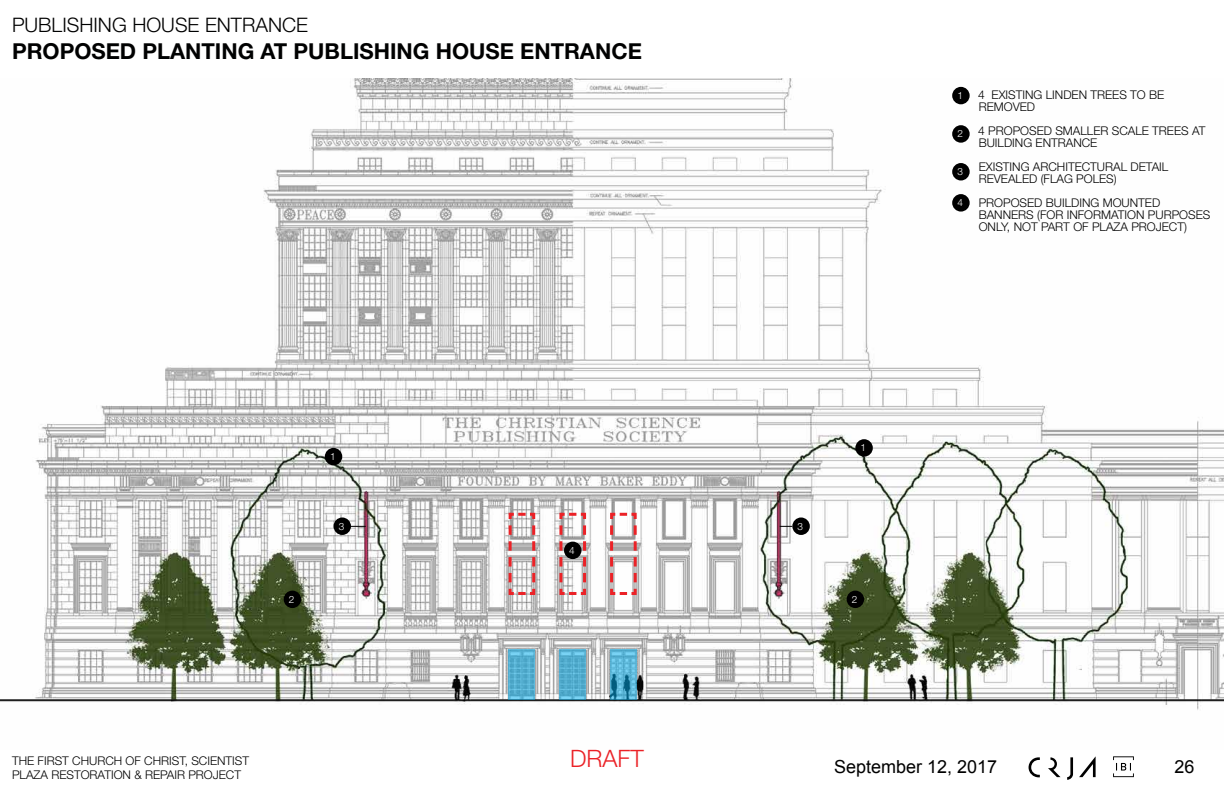
<style>
.page{position:relative;width:1224px;height:792px;background:#fff}
.page>*{position:absolute;margin:0;border:0;box-sizing:border-box;transform-origin:0 0}
.t1{font:300 24px "Helvetica Neue LT Std";color:#eb2227}
.t2{font:700 22px "Helvetica Neue LT Std";color:#000101}
.t3{font:300 20px "Helvetica Neue LT Std";color:#000101}
.t4{font:18px "Arial";color:#000}
.t5{font:300 12px/12px "Helvetica Neue LT Std";color:#000}
.t6{font:300 10px "Helvetica Neue LT Std";color:#fff}
</style>
<div class="page">
<img style="left:0;top:79px;width:1224px;height:631px">
<svg style="left:507px;top:511px;width:30px;height:86px"></svg>
<svg style="left:558px;top:511px;width:30px;height:86px"></svg>
<svg style="left:609px;top:511px;width:29px;height:86px"></svg>
<svg style="left:1029px;top:757px;width:11px;height:20px"></svg>
<svg style="left:1079px;top:756px;width:17px;height:21px"></svg>
<svg style="left:1067px;top:757px;width:6px;height:23px"></svg>
<svg style="left:1048px;top:757px;width:13px;height:20px"></svg>
<svg style="left:1113px;top:756px;width:21px;height:21px"></svg>
<div style="left:952px;top:87px;width:18px;height:17px;background:#000;border-radius:50%"></div>
<div style="left:855px;top:439px;width:18px;height:18px;background:#000;border-radius:50%"></div>
<div style="left:325px;top:448px;width:17px;height:17px;background:#000;border-radius:50%"></div>
<div style="left:952px;top:125px;width:18px;height:18px;background:#000;border-radius:50%"></div>
<div style="left:847px;top:591px;width:17px;height:17px;background:#000;border-radius:50%"></div>
<div style="left:284px;top:591px;width:17px;height:17px;background:#000;border-radius:50%"></div>
<div style="left:952px;top:163px;width:18px;height:17px;background:#000;border-radius:50%"></div>
<div style="left:792px;top:517px;width:18px;height:18px;background:#000;border-radius:50%"></div>
<div style="left:772px;top:515px;width:28px;height:23px;background:#fff200;opacity:.16"></div>
<svg style="left:780px;top:526px;width:12px;height:1px"></svg>
<div style="left:334px;top:517px;width:17px;height:18px;background:#000;border-radius:50%"></div>
<div style="left:342px;top:515px;width:31px;height:23px;background:#fff200;opacity:.16"></div>
<svg style="left:350px;top:526px;width:16px;height:1px"></svg>
<div style="left:952px;top:194px;width:18px;height:18px;background:#000;border-radius:50%"></div>
<div style="left:564px;top:542px;width:17px;height:17px;background:#000;border-radius:50%"></div>
<svg style="left:509px;top:650px;width:26px;height:50px"></svg>
<svg style="left:559px;top:650px;width:27px;height:50px"></svg>
<svg style="left:610px;top:650px;width:27px;height:50px"></svg>
<h3 class="t3" style="left:12px;top:13px;width:298px">PUBLISHING HOUSE ENTRANCE</h3>
<h2 class="t2" style="left:12px;top:37px;width:631px">PROPOSED PLANTING AT PUBLISHING HOUSE ENTRANCE</h2>
<p class="t6" style="left:330px;top:450px;width:7px">1</p>
<p class="t6" style="left:339px;top:520px;width:7px">3</p>
<p class="t6" style="left:798px;top:520px;width:7px">3</p>
<p class="t6" style="left:569px;top:544px;width:7px">4</p>
<p class="t6" style="left:861px;top:442px;width:7px">1</p>
<p class="t6" style="left:289px;top:593px;width:7px">2</p>
<p class="t6" style="left:852px;top:593px;width:7px">2</p>
<p class="t6" style="left:957px;top:89px;width:7px">1</p>
<p class="t6" style="left:957px;top:128px;width:7px">2</p>
<p class="t6" style="left:957px;top:166px;width:7px">3</p>
<p class="t6" style="left:957px;top:197px;width:7px">4</p>
<p class="t5" style="left:978px;top:89px;width:188px">4 EXISTING LINDEN TREES TO BE<br>REMOVED</p>
<p class="t5" style="left:978px;top:125px;width:229px">4 PROPOSED SMALLER SCALE TREES AT<br>BUILDING ENTRANCE</p>
<p class="t5" style="left:979px;top:161px;width:191px">EXISTING ARCHITECTURAL DETAIL<br>REVEALED (FLAG POLES)</p>
<p class="t5" style="left:979px;top:197px;width:233px">PROPOSED BUILDING MOUNTED<br>BANNERS (FOR INFORMATION PURPOSES<br>ONLY, NOT PART OF PLAZA PROJECT)</p>
<p class="t5" style="left:12px;top:753px;width:239px;line-height:14.4px">THE FIRST CHURCH OF CHRIST, SCIENTIST<br>PLAZA RESTORATION &amp; REPAIR PROJECT</p>
<h1 class="t1" style="left:570px;top:744px;width:75px">DRAFT</h1>
<h3 class="t4" style="left:834px;top:755px;width:165px">September 12, 2017</h3>
<h3 class="t4" style="left:1175px;top:755px;width:22px">26</h3>
</div>
